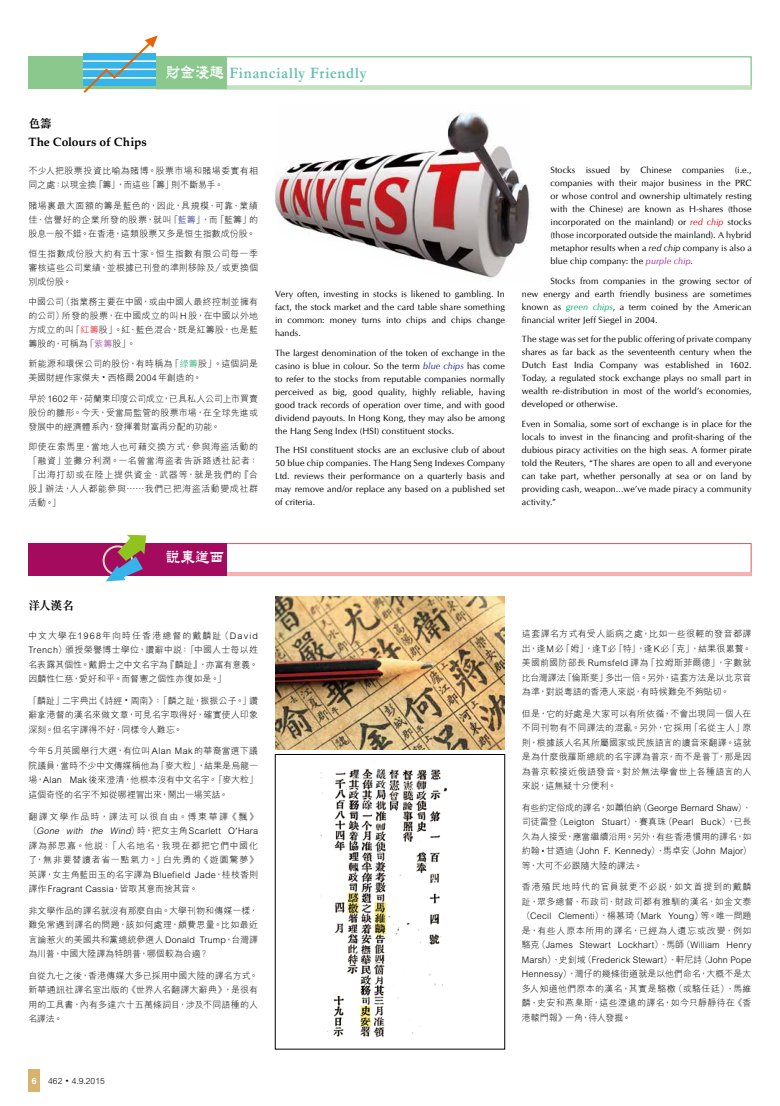
<style>
.page{position:relative;width:780px;height:1106px;background:#fff}
.page>*{position:absolute;margin:0;border:0;box-sizing:border-box;transform-origin:0 0}
.t1{font:700 16px "Garamond";letter-spacing:.05em;color:#63c0ae;scale:.9 1}
.t2{font:700 16px "M Li HK";color:#fff;scale:.9 1}
.t3{font:700 12px "Palatino";color:#000}
.t4{font:700 12px "M Sung HK";letter-spacing:-.04em;color:#000}
.t5{font:300 9px/14.5px "M Hei HK";letter-spacing:.015em;color:#000;text-align:justify}
.t6{font:9px/13px "CG Omega";letter-spacing:.01em;color:#000;text-align:justify}
.t7{font:300 8.5px "M Hei HK";color:#000}
.t8{font:700 8.5px "Helvetica Neue";color:#fff}
.s1{font-family:"M Li HK";color:#fff}
.s2{color:#1d2088}
.s3{color:#e60012}
.s4{color:#92308d}
.s5{color:#00a95f}
.s6{font-style:italic;color:#1d2088}
.s7{font-style:italic;color:#e60012}
.s8{font-style:italic}
.s9{font-style:italic;color:#92308d}
.s10{font-style:italic;color:#00a95f}
.s11{font-family:"Palatino";font-weight:400}
.s12{font-size:6px}
</style>
<div class="page">
<div style="left:28px;top:1069px;width:12px;height:22px;background:#d8b370"></div>
<div style="left:156px;top:56px;width:595px;height:33px;border:1px solid #57b86f"></div>
<svg style="left:227px;top:85px;width:524px;height:4px;background:#c5e2c1"></svg>
<div style="left:28px;top:56px;width:199px;height:33px;background:#8ac88d"></div>
<svg style="left:82px;top:35px;width:76px;height:58px"></svg>
<div style="left:156px;top:543px;width:595px;height:33px;border:1px solid #db535e"></div>
<hr style="left:214px;top:572px;width:537px;height:4px;background:#f5b2b2">
<div style="left:28px;top:543px;width:199px;height:33px;background:#a40b5e"></div>
<div style="left:103px;top:545px;width:30px;height:30px;border:2px solid #e3dac5;border-radius:50%"></div>
<svg style="left:106px;top:534px;width:40px;height:47px"></svg>
<img style="left:275px;top:112px;width:255px;height:166px">
<img style="left:275px;top:596px;width:230px;height:153px">
<img style="left:320px;top:768px;width:127px;height:270px">
<div style="left:275px;top:754px;width:230px;height:295px;border:1px solid #000"></div>
<h1 class="t1" style="left:166px;top:63px;width:224px"><span class="s1">財金淺趣</span> Financially Friendly</h1>
<h2 class="t4" style="left:28px;top:115px;width:25px">色籌</h2>
<h2 class="t3" style="left:28px;top:135px;width:120px">The Colours of Chips</h2>
<p class="t5" style="left:28px;top:164px;width:231px;line-height:14px">不少人把股票投資比喻為賭博。股票市場和賭場委實有相同之處：以現金換「籌」，而這些「籌」則不斷易手。</p>
<p class="t5" style="left:28px;top:198px;width:231px;line-height:14px">賭場裏最大面額的籌是藍色的，因此，具規模、可靠、業績佳、信譽好的企業所發的股票，就叫「<span class="s2">藍籌</span>」，而「藍籌」的股息一般不錯。在香港，這類股票又多是恒生指數成份股。</p>
<p class="t5" style="left:28px;top:246px;width:231px;line-height:14px">恒生指數成份股大約有五十家。恒生指數有限公司每一季審核這些公司業績，並根據已刊登的準則移除及／或更換個別成份股。</p>
<p class="t5" style="left:28px;top:294px;width:231px;line-height:14px">中國公司（指業務主要在中國，或由中國人最終控制並擁有的公司）所發的股票，在中國成立的叫 H 股，在中國以外地方成立的叫「<span class="s3">紅籌</span>股」。紅、藍色混合，既是紅籌股，也是藍籌股的，可稱為「<span class="s4">紫籌</span>股」。</p>
<p class="t5" style="left:28px;top:357px;width:231px;line-height:14px">新能源和環保公司的股份，有時稱為「<span class="s5">綠籌</span>股」。這個詞是美國財經作家傑夫 <sup>•</sup> 西格爾2004年創造的。</p>
<p class="t5" style="left:28px;top:391px;width:231px;line-height:14px">早於 1602 年，荷蘭東印度公司成立，已具私人公司上市買賣股份的雛形。今天，受當局監管的股票市場，在全球先進或發展中的經濟體系內，發揮着財富再分配的功能。</p>
<p class="t5" style="left:28px;top:439px;width:231px;line-height:14px">即使在索馬里，當地人也可藉交換方式，參與海盜活動的「融資」並攤分利潤。一名曾當海盜者告訴路透社記者：「出海打刧或在陸上提供資金、武器等，就是我們的『合股』辦法，人人都能參與……我們已把海盜活動變成社群活動。」</p>
<p class="t6" style="left:275px;top:288px;width:231px">Very often, investing in stocks is likened to gambling. In fact, the stock market and the card table share something in common: money turns into chips and chips change hands.</p>
<p class="t6" style="left:275px;top:346px;width:231px">The largest denomination of the token of exchange in the casino is blue in colour. So the term <span class="s6">blue chips</span> has come to refer to the stocks from reputable companies normally perceived as big, good quality, highly reliable, having good track records of operation over time, and with good dividend payouts. In Hong Kong, they may also be among the Hang Seng Index (HSI) constituent stocks.</p>
<p class="t6" style="left:275px;top:444px;width:231px">The HSI constituent stocks are an exclusive club of about 50 blue chip companies. The Hang Seng Indexes Company Ltd. reviews their performance on a quarterly basis and may remove and/or replace any based on a published set of criteria.</p>
<p class="t6" style="left:550px;top:164px;width:203px">Stocks issued by Chinese companies (i.e., companies with their major business in the PRC or whose control and ownership ultimately resting with the Chinese) are known as H-shares (those incorporated on the mainland) or <span class="s7">red chip</span> stocks (those incorporated outside the mainland). A hybrid metaphor results when a <span class="s8">red chip</span> company is also a blue chip company: the <span class="s9">purple chip</span>.</p>
<p class="t6" style="left:522px;top:274px;width:231px;text-indent:29px">Stocks from companies in the growing sector of new energy and earth friendly business are sometimes known as <span class="s10">green chips</span>, a term coined by the American financial writer Jeff Siegel in 2004.</p>
<p class="t6" style="left:522px;top:333px;width:231px">The stage was set for the public offering of private company shares as far back as the seventeenth century when the Dutch East India Company was established in 1602.<br>Today, a regulated stock exchange plays no small part in wealth re-distribution in most of the world’s economies, developed or otherwise.</p>
<p class="t6" style="left:522px;top:417px;width:231px">Even in Somalia, some sort of exchange is in place for the locals to invest in the financing and profit-sharing of the dubious piracy activities on the high seas. A former pirate told the Reuters, “The shares are open to all and everyone can take part, whether personally at sea or on land by providing cash, weapon…we’ve made piracy a community activity.”</p>
<h1 class="t2" style="left:166px;top:546px;width:66px">說東道西</h1>
<h2 class="t4" style="left:28px;top:597px;width:47px">洋人漢名</h2>
<p class="t5" style="left:28px;top:627px;width:231px">中文大學在1968年向時任香港總督的戴麟趾（David Trench）頒授榮譽博士學位，讚辭中說：「中國人士每以姓名表露其個性。戴爵士之中文名字為『麟趾』，亦富有意義。因麟性仁慈，愛好和平。而督憲之個性亦復如是。」</p>
<p class="t5" style="left:28px;top:693px;width:231px">「麟趾」二字典出《詩經 <sup>•</sup> 周南》：「麟之趾，振振公子。」讚辭拿港督的漢名來做文章，可見名字取得好，確實使人印象深刻。但名字譯得不好，同樣令人難忘。</p>
<p class="t5" style="left:28px;top:743px;width:231px">今年5月英國舉行大選，有位叫 Alan Mak 的華裔當選下議院議員，當時不少中文傳媒稱他為「麥大粒」，結果是烏龍一場，Alan Mak 後來澄清，他根本沒有中文名字。「麥大粒」這個奇怪的名字不知從哪裡冒出來，鬧出一場笑話。</p>
<p class="t5" style="left:28px;top:808px;width:231px">翻譯文學作品時，譯法可以很自由。傅東華譯《飄》（<span class="s8">Gone with the Wind</span>）時，把女主角 Scarlett O<span class="s11">’</span>Hara譯為郝思嘉。他說：「人名地名，我現在都把它們中國化了，無非要替讀者省一點氣力。」白先勇的《遊園驚夢》英譯，女主角藍田玉的名字譯為 Bluefield Jade，桂枝香則譯作Fragrant Cassia，皆取其意而捨其音。</p>
<p class="t5" style="left:28px;top:902px;width:231px">非文學作品的譯名就沒有那麼自由。大學刊物和傳媒一樣，難免常遇到譯名的問題，該如何處理，頗費思量。比如最近言論惹火的美國共和黨總統參選人Donald Trump，台灣譯為川普，中國大陸譯為特朗普，哪個較為合適？</p>
<p class="t5" style="left:28px;top:967px;width:231px">自從九七之後，香港傳媒大多已採用中國大陸的譯名方式。新華通訊社譯名室出版的《世界人名翻譯大辭典》，是很有用的工具書，內有多達六十五萬條詞目，涉及不同語種的人名譯法。</p>
<p class="t5" style="left:522px;top:626px;width:231px">這套譯名方式有受人詬病之處，比如一些很輕的發音都譯出，逢M必「姆」，逢T必「特」，逢K必「克」，結果很累贅。美國前國防部長 Rumsfeld 譯為「拉姆斯菲爾德」，字數就比台灣譯法「倫斯斐」多出一倍。另外，這套方法是以北京音為準，對說粵語的香港人來說，有時候難免不夠貼切。</p>
<p class="t5" style="left:522px;top:705px;width:231px">但是，它的好處是大家可以有所依循，不會出現同一個人在不同刊物有不同譯法的混亂。另外，它採用「名從主人」原則，根據該人名其所屬國家或民族語言的讀音來翻譯。這就是為什麼俄羅斯總統的名字譯為普京，而不是普丁，那是因為普京較接近俄語發音。對於無法學會世上各種語言的人來說，這無疑十分便利。</p>
<p class="t5" style="left:522px;top:800px;width:231px">有些約定俗成的譯名，如蕭伯納（George Bernard Shaw）、司徒雷登（Leigton Stuart）、賽真珠（Pearl Buck），已長久為人接受，應當繼續沿用。另外，有些香港慣用的譯名，如約翰<sup>•</sup>甘迺迪（John F. Kennedy）、馬卓安（John Major）等，大可不必跟隨大陸的譯法。</p>
<p class="t5" style="left:522px;top:879px;width:231px">香港殖民地時代的官員就更不必說，如文首提到的戴麟趾，眾多總督、布政司、財政司都有雅馴的漢名，如金文泰（Cecil Clementi）、楊慕琦（Mark Young）等。唯一問題是，有些人原本所用的譯名，已經為人遺忘或改變，例如駱克（James Stewart Lockhart）、馬師（William Henry Marsh）、史釗域（Frederick Stewart）、軒尼詩（John Pope Hennessy），灣仔的幾條街道就是以他們命名，大概不是太多人知道他們原本的漢名，其實是駱檄（或駱任廷）、馬維麟、史安和燕臬斯，這些湮遠的譯名，如今只靜靜待在《香港轅門報》一角，待人發掘。</p>
<p class="t8" style="left:32px;top:1075px;width:6px">6</p>
<p class="t7" style="left:48px;top:1074px;width:58px">462 <span class="s12">•</span> 4.9.2015</p>
</div>
